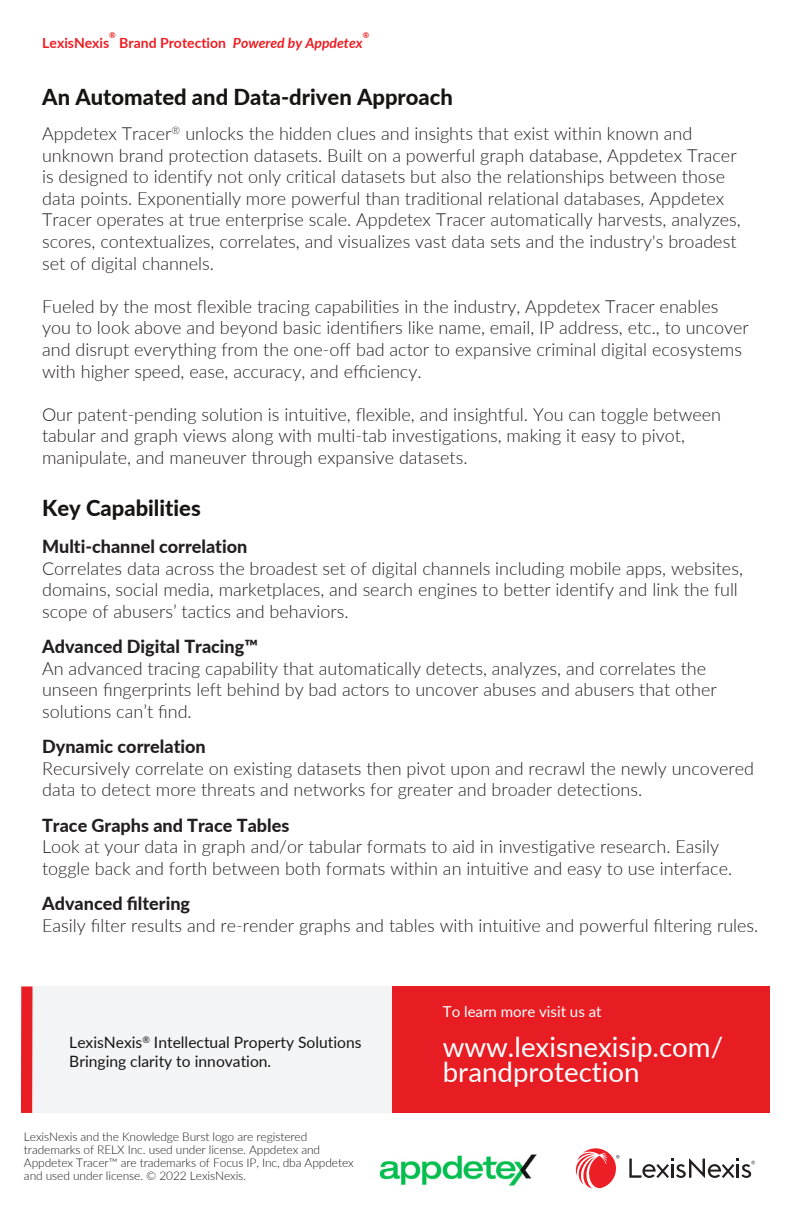
<style>
.page{position:relative;width:792px;height:1224px;background:#fff}
.page>*{position:absolute;margin:0;border:0;box-sizing:border-box;transform-origin:0 0}
.t1{font:27.6px/25.2px "Lato";color:#fff}
.t2{font:800 22px "Lato";color:#171514}
.t3{font:300 18px/21.6px "Lato";color:#231f20}
.t4{font:800 18px "Lato";color:#231f20}
.t5{font:15.6px/18.8px "Lato";color:#171514}
.t6{font:15px "Lato";color:#fff}
.t7{font:italic 700 14px "Lato";color:#ee1d23}
.t8{font:700 14px "Lato";color:#ee1d23}
.t9{font:300 12px/13px "Lato";letter-spacing:-.01em;color:#211e1e}
.t10{font:700 8px "Lato";color:#ee1d23}
.s1{font-style:normal}
</style>
<div class="page">
<div style="left:21px;top:986px;width:749px;height:127px;background:#f3f4f5"></div>
<div style="left:21px;top:986px;width:12px;height:127px;background:#e81d24"></div>
<div style="left:392px;top:986px;width:378px;height:127px;background:#e81d24"></div>
<svg style="left:629px;top:1159px;width:126px;height:19px"></svg>
<svg style="left:575px;top:1148px;width:45px;height:41px"></svg>
<img style="left:380px;top:1154px;width:157px;height:32px">
<p class="t10" style="left:109px;top:29px;width:8px">®</p>
<p class="t10" style="left:363px;top:29px;width:8px">®</p>
<p class="t7" style="left:119px;top:33px;width:245px"><span class="s1">Brand Protection</span> Powered by Appdetex</p>
<p class="t8" style="left:42px;top:32px;width:69px">LexisNexis</p>
<p class="t2" style="left:42px;top:81px;width:412px">An Automated and Data-driven Approach</p>
<p class="t3" style="left:42px;top:122px;width:700px">Appdetex Tracer<sup>®</sup> unlocks the hidden clues and insights that exist within known and unknown brand protection datasets. Built on a powerful graph database, Appdetex Tracer is designed to identify not only critical datasets but also the relationships between those data points. Exponentially more powerful than traditional relational databases, Appdetex Tracer operates at true enterprise scale. Appdetex Tracer automatically harvests, analyzes, scores, contextualizes, correlates, and visualizes vast data sets and the industry's broadest set of digital channels.</p>
<p class="t3" style="left:42px;top:295px;width:708px">Fueled by the most flexible tracing capabilities in the industry, Appdetex Tracer enables you to look above and beyond basic identifiers like name, email, IP address, etc., to uncover and disrupt everything from the one-off bad actor to expansive criminal digital ecosystems with higher speed, ease, accuracy, and efficiency.</p>
<p class="t3" style="left:42px;top:403px;width:681px">Our patent-pending solution is intuitive, flexible, and insightful. You can toggle between tabular and graph views along with multi-tab investigations, making it easy to pivot, manipulate, and maneuver through expansive datasets.</p>
<p class="t2" style="left:42px;top:492px;width:160px">Key Capabilities</p>
<p class="t4" style="left:42px;top:533px;width:207px">Multi-channel correlation</p>
<p class="t3" style="left:42px;top:557px;width:702px">Correlates data across the broadest set of digital channels including mobile apps, websites, domains, social media, marketplaces, and search engines to better identify and link the full scope of abusers’ tactics and behaviors.</p>
<p class="t4" style="left:42px;top:633px;width:217px">Advanced Digital Tracing™</p>
<p class="t3" style="left:42px;top:657px;width:676px">An advanced tracing capability that automatically detects, analyzes, and correlates the unseen fingerprints left behind by bad actors to uncover abuses and abusers that other solutions can’t find.</p>
<p class="t4" style="left:42px;top:733px;width:165px">Dynamic correlation</p>
<p class="t3" style="left:42px;top:757px;width:713px">Recursively correlate on existing datasets then pivot upon and recrawl the newly uncovered data to detect more threats and networks for greater and broader detections.</p>
<p class="t4" style="left:42px;top:812px;width:249px">Trace Graphs and Trace Tables</p>
<p class="t3" style="left:42px;top:835px;width:692px">Look at your data in graph and/or tabular formats to aid in investigative research. Easily toggle back and forth between both formats within an intuitive and easy to use interface.</p>
<p class="t4" style="left:42px;top:890px;width:150px">Advanced filtering</p>
<p class="t3" style="left:42px;top:914px;width:718px">Easily filter results and re-render graphs and tables with intuitive and powerful filtering rules.</p>
<p class="t5" style="left:69px;top:1032px;width:294px">LexisNexis<sup>®</sup> Intellectual Property Solutions<br>Bringing clarity to innovation.</p>
<p class="t9" style="left:24px;top:1130px;width:331px">LexisNexis and the Knowledge Burst logo are registered trademarks of RELX Inc. used under license. Appdetex and Appdetex Tracer™ are trademarks of Focus IP, Inc, dba Appdetex and used under license. © 2022 LexisNexis.</p>
<p class="t6" style="left:443px;top:1001px;width:160px">To learn more visit us at</p>
<h1 class="t1" style="left:443px;top:1033px;width:282px">www.lexisnexisip.com/ brandprotection</h1>
</div>
